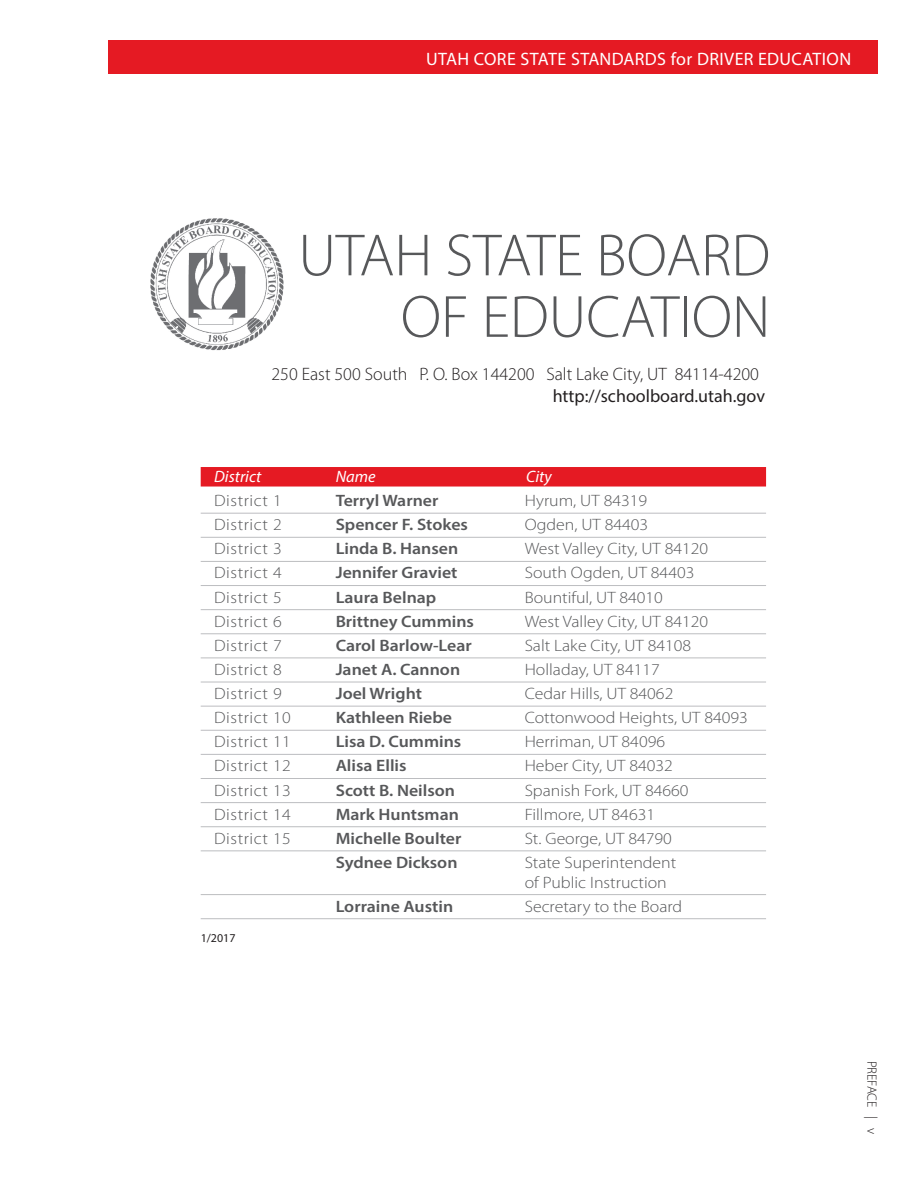
<style>
.page{position:relative;width:918px;height:1188px;background:#fff}
.page>*{position:absolute;margin:0;border:0;box-sizing:border-box;transform-origin:0 0}
.t1{font:300 60px/61.5px "Myriad Pro";color:#57585a;text-align:right}
.t2{font:300 18px "Myriad Pro";color:#231f20}
.t3{font:18px "Myriad Pro";letter-spacing:.02em;color:#fff}
.t4{font:18px "Myriad Pro";color:#231f20}
.t5{font:300 16.5px/19.6px "Myriad Pro";color:#57585a;scale:1.08 1}
.t6{font:600 16.5px "Myriad Pro";color:#57585a;scale:1.08 1}
.t7{font:300 16.5px "Myriad Pro";letter-spacing:.03em;color:#57585a;scale:1.08 1}
.t8{font:italic 16.5px "Myriad Pro";color:#fff}
.t9{font:300 13.5px "Myriad Pro";color:#231f20}
.t10{font:12px "Myriad Pro";color:#231f20}
</style>
<div class="page">
<div style="left:108px;top:40px;width:770px;height:34px;background:#e51a23"></div>
<hr style="left:201px;top:918px;width:565px;height:1px;background:#bcbdc0">
<hr style="left:201px;top:894px;width:565px;height:1px;background:#bcbdc0">
<hr style="left:201px;top:850px;width:565px;height:1px;background:#bcbdc0">
<hr style="left:201px;top:826px;width:565px;height:1px;background:#bcbdc0">
<hr style="left:201px;top:802px;width:565px;height:1px;background:#bcbdc0">
<hr style="left:201px;top:778px;width:565px;height:1px;background:#bcbdc0">
<hr style="left:201px;top:754px;width:565px;height:1px;background:#bcbdc0">
<hr style="left:201px;top:730px;width:565px;height:1px;background:#bcbdc0">
<hr style="left:201px;top:706px;width:565px;height:1px;background:#bcbdc0">
<hr style="left:201px;top:682px;width:565px;height:1px;background:#bcbdc0">
<hr style="left:201px;top:658px;width:565px;height:1px;background:#bcbdc0">
<hr style="left:201px;top:633px;width:565px;height:1px;background:#bcbdc0">
<hr style="left:201px;top:609px;width:565px;height:1px;background:#bcbdc0">
<hr style="left:201px;top:585px;width:565px;height:1px;background:#bcbdc0">
<hr style="left:201px;top:561px;width:565px;height:1px;background:#bcbdc0">
<hr style="left:201px;top:537px;width:565px;height:1px;background:#bcbdc0">
<hr style="left:201px;top:513px;width:565px;height:1px;background:#bcbdc0">
<img style="left:150px;top:218px;width:134px;height:133px">
<div style="left:201px;top:467px;width:565px;height:20px;background:#e51a23"></div>
<p class="t3" style="left:426px;top:47px;width:427px">UTAH CORE STATE STANDARDS for DRIVER EDUCATION</p>
<h1 class="t1" style="left:298px;top:224px;width:473px">UTAH STATE BOARD<br>OF EDUCATION</h1>
<p class="t2" style="left:271px;top:363px;width:489px">250 East 500 South P. O. Box 144200 Salt Lake City, UT 84114-4200</p>
<p class="t4" style="left:553px;top:385px;width:214px">http://schoolboard.utah.gov</p>
<p class="t8" style="left:214px;top:466px;width:49px">District</p>
<p class="t8" style="left:336px;top:466px;width:41px">Name</p>
<p class="t8" style="left:526px;top:466px;width:27px">City</p>
<p class="t7" style="left:214px;top:491px;width:64px">District 1</p>
<p class="t6" style="left:336px;top:490px;width:97px">Terryl Warner</p>
<p class="t5" style="left:525px;top:491px;width:115px">Hyrum, UT 84319</p>
<p class="t7" style="left:214px;top:515px;width:64px">District 2</p>
<p class="t6" style="left:336px;top:514px;width:124px">Spencer F. Stokes</p>
<p class="t5" style="left:525px;top:515px;width:116px">Ogden, UT 84403</p>
<p class="t7" style="left:214px;top:539px;width:64px">District 3</p>
<p class="t6" style="left:336px;top:538px;width:115px">Linda B. Hansen</p>
<p class="t5" style="left:525px;top:539px;width:171px">West Valley City, UT 84120</p>
<p class="t7" style="left:214px;top:563px;width:64px">District 4</p>
<p class="t6" style="left:336px;top:562px;width:114px">Jennifer Graviet</p>
<p class="t5" style="left:525px;top:563px;width:159px">South Ogden, UT 84403</p>
<p class="t7" style="left:214px;top:587px;width:64px">District 5</p>
<p class="t6" style="left:336px;top:587px;width:95px">Laura Belnap</p>
<p class="t5" style="left:525px;top:587px;width:130px">Bountiful, UT 84010</p>
<p class="t7" style="left:214px;top:611px;width:64px">District 6</p>
<p class="t6" style="left:336px;top:611px;width:130px">Brittney Cummins</p>
<p class="t5" style="left:525px;top:611px;width:171px">West Valley City, UT 84120</p>
<p class="t7" style="left:214px;top:635px;width:64px">District 7</p>
<p class="t6" style="left:336px;top:635px;width:128px">Carol Barlow-Lear</p>
<p class="t5" style="left:525px;top:635px;width:156px">Salt Lake City, UT 84108</p>
<p class="t7" style="left:214px;top:659px;width:64px">District 8</p>
<p class="t6" style="left:336px;top:659px;width:117px">Janet A. Cannon</p>
<p class="t5" style="left:525px;top:659px;width:127px">Holladay, UT 84117</p>
<p class="t7" style="left:214px;top:684px;width:64px">District 9</p>
<p class="t6" style="left:336px;top:683px;width:82px">Joel Wright</p>
<p class="t5" style="left:525px;top:684px;width:139px">Cedar Hills, UT 84062</p>
<p class="t7" style="left:214px;top:708px;width:73px">District 10</p>
<p class="t6" style="left:336px;top:707px;width:109px">Kathleen Riebe</p>
<p class="t5" style="left:525px;top:708px;width:208px">Cottonwood Heights, UT 84093</p>
<p class="t7" style="left:214px;top:732px;width:73px">District 11</p>
<p class="t6" style="left:336px;top:731px;width:118px">Lisa D. Cummins</p>
<p class="t5" style="left:525px;top:732px;width:132px">Herriman, UT 84096</p>
<p class="t7" style="left:214px;top:756px;width:73px">District 12</p>
<p class="t6" style="left:336px;top:755px;width:67px">Alisa Ellis</p>
<p class="t5" style="left:525px;top:756px;width:139px">Heber City, UT 84032</p>
<p class="t7" style="left:214px;top:780px;width:73px">District 13</p>
<p class="t6" style="left:336px;top:779px;width:112px">Scott B. Neilson</p>
<p class="t5" style="left:525px;top:780px;width:153px">Spanish Fork, UT 84660</p>
<p class="t7" style="left:214px;top:804px;width:73px">District 14</p>
<p class="t6" style="left:336px;top:804px;width:116px">Mark Huntsman</p>
<p class="t5" style="left:525px;top:804px;width:122px">Fillmore, UT 84631</p>
<p class="t7" style="left:214px;top:828px;width:73px">District 15</p>
<p class="t6" style="left:336px;top:828px;width:118px">Michelle Boulter</p>
<p class="t5" style="left:525px;top:828px;width:138px">St. George, UT 84790</p>
<p class="t6" style="left:336px;top:852px;width:114px">Sydnee Dickson</p>
<p class="t5" style="left:525px;top:852px;width:142px">State Superintendent of Public Instruction</p>
<p class="t6" style="left:336px;top:896px;width:110px">Lorraine Austin</p>
<p class="t5" style="left:525px;top:896px;width:147px">Secretary to the Board</p>
<p class="t10" style="left:201px;top:930px;width:36px">1/2017</p>
<p class="t9" style="left:880px;top:1061px;width:75px;rotate:90deg">PREFACE | v</p>
</div>
